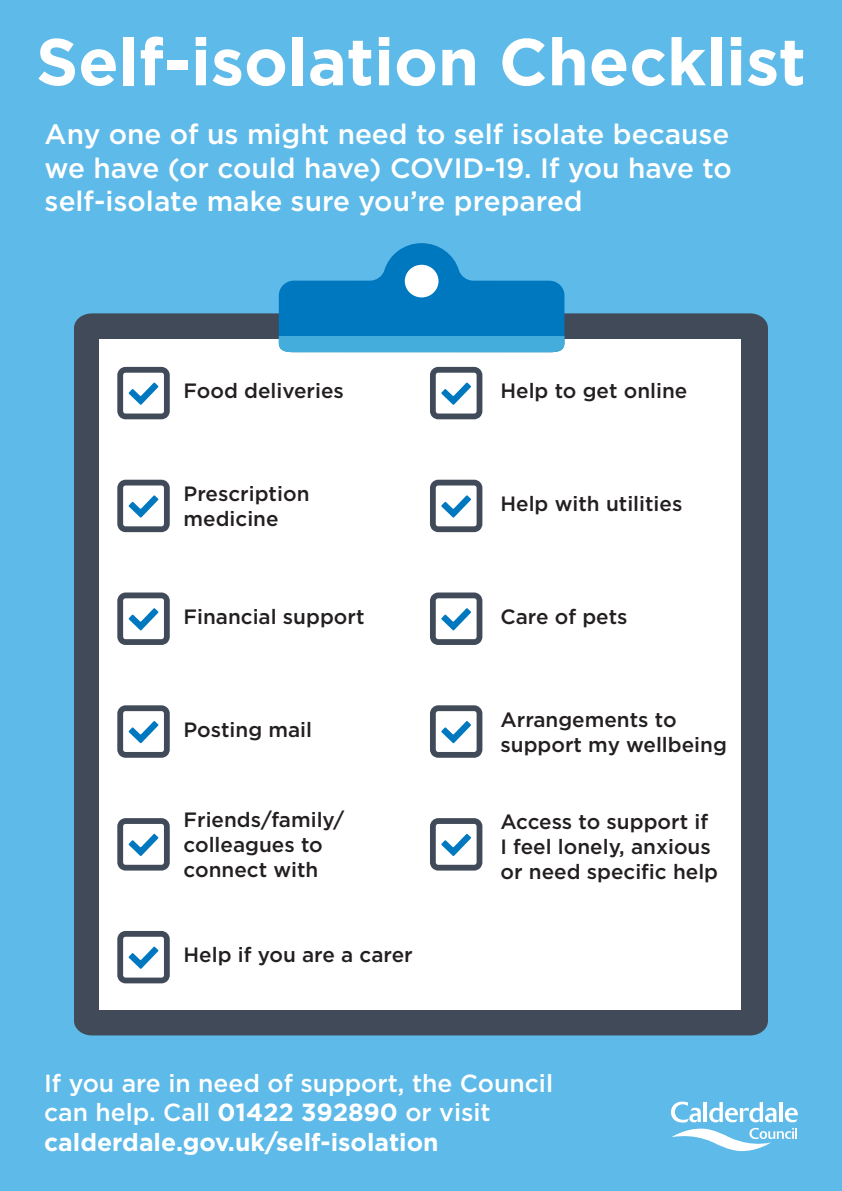
<style>
.page{position:relative;width:842px;height:1191px;background:#5ebae8}
.page>*{position:absolute;margin:0;border:0;box-sizing:border-box;transform-origin:0 0}
.t1{font:700 66.1px "Gotham";color:#fff}
.t2{font:500 28px/33.6px "Gotham";color:#fff;text-align:justify}
.t3{font:500 24.7px/29.7px "Gotham";color:#fff}
.t4{font:700 24.7px "Gotham";color:#fff}
.t5{font:500 20.7px "Gotham";color:#231f20}
.s1{font-weight:700}
</style>
<div class="page">
<svg style="left:671px;top:1101px;width:127px;height:50px"></svg>
<div style="left:74px;top:313px;width:694px;height:722px;background:#404a59"></div>
<div style="left:99px;top:339px;width:642px;height:670px;background:#fff"></div>
<svg style="left:279px;top:243px;width:285px;height:109px"></svg>
<div style="left:405px;top:265px;width:33px;height:32px;background:#fff;border-radius:50%"></div>
<svg style="left:117px;top:367px;width:53px;height:52px"></svg>
<svg style="left:430px;top:367px;width:52px;height:52px"></svg>
<svg style="left:117px;top:480px;width:53px;height:52px"></svg>
<svg style="left:430px;top:480px;width:52px;height:52px"></svg>
<svg style="left:117px;top:592px;width:53px;height:53px"></svg>
<svg style="left:430px;top:592px;width:52px;height:53px"></svg>
<svg style="left:117px;top:705px;width:53px;height:52px"></svg>
<svg style="left:430px;top:705px;width:52px;height:52px"></svg>
<svg style="left:117px;top:818px;width:53px;height:52px"></svg>
<svg style="left:430px;top:818px;width:52px;height:52px"></svg>
<svg style="left:117px;top:931px;width:53px;height:52px"></svg>
<p class="t1" style="left:36px;top:18px;width:771px">Self-isolation Checklist</p>
<p class="t2" style="left:45px;top:117px;width:689px">Any one of us might need to self isolate because we have (or could have) COVID-19. If you have to self-isolate make sure you’re prepared</p>
<p class="t5" style="left:184px;top:377px;width:162px">Food deliveries</p>
<p class="t5" style="left:500px;top:377px;width:188px">Help to get online</p>
<p class="t5" style="left:184px;top:480px;width:127px">Prescription</p>
<p class="t5" style="left:184px;top:505px;width:97px">medicine</p>
<p class="t5" style="left:500px;top:490px;width:183px">Help with utilities</p>
<p class="t5" style="left:184px;top:603px;width:182px">Financial support</p>
<p class="t5" style="left:500px;top:603px;width:129px">Care of pets</p>
<p class="t5" style="left:184px;top:716px;width:130px">Posting mail</p>
<p class="t5" style="left:184px;top:806px;width:162px">Friends/family/</p>
<p class="t5" style="left:184px;top:831px;width:141px">colleagues to</p>
<p class="t5" style="left:184px;top:856px;width:136px">connect with</p>
<p class="t5" style="left:184px;top:941px;width:231px">Help if you are a carer</p>
<p class="t5" style="left:500px;top:706px;width:178px">Arrangements to</p>
<p class="t5" style="left:500px;top:731px;width:228px">support my wellbeing</p>
<p class="t5" style="left:500px;top:808px;width:209px">Access to support if</p>
<p class="t5" style="left:500px;top:833px;width:212px">I feel lonely, anxious</p>
<p class="t5" style="left:500px;top:858px;width:219px">or need specific help</p>
<p class="t3" style="left:44px;top:1067px;width:510px">If you are in need of support, the Council can help. Call <span class="s1">01422 392890</span> or visit</p>
<p class="t4" style="left:44px;top:1126px;width:396px">calderdale.gov.uk/self-isolation</p>
</div>
